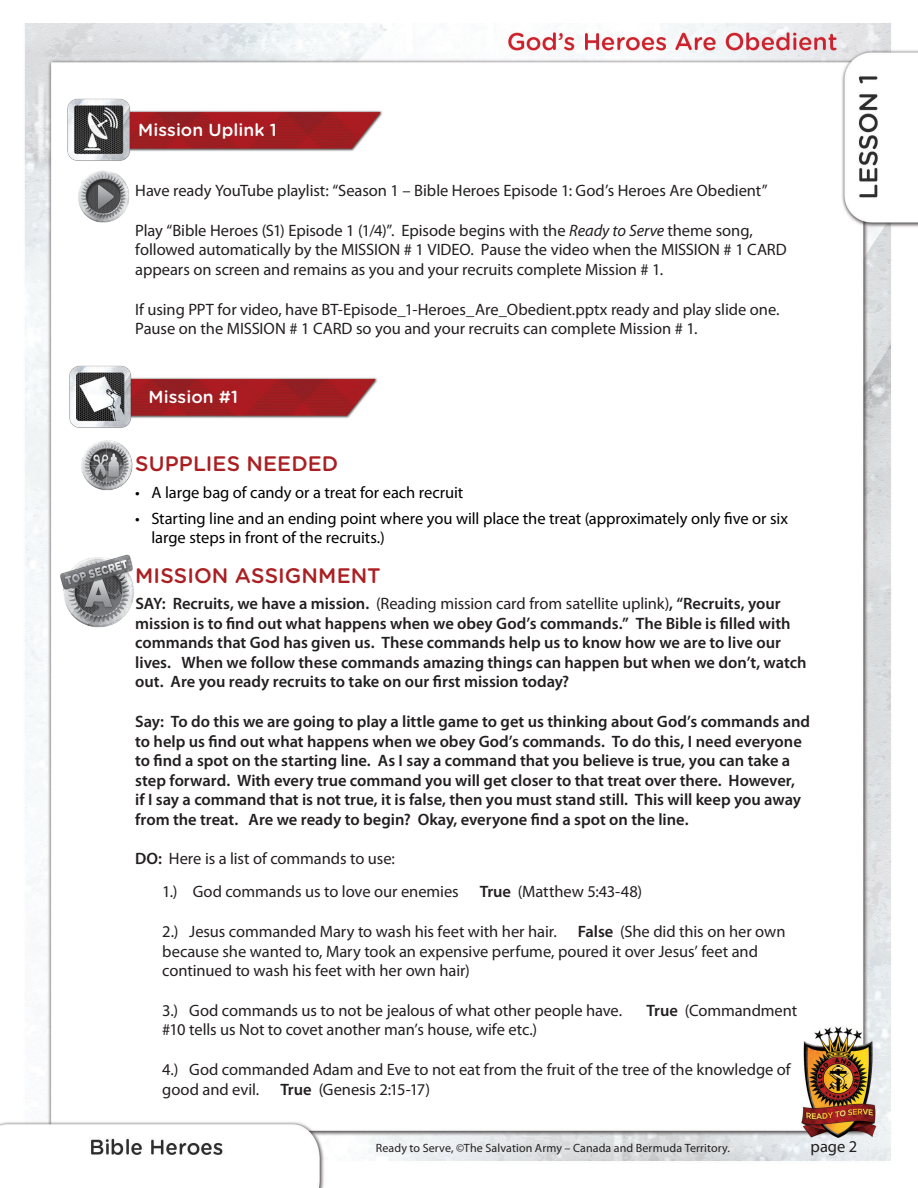
<style>
.page{position:relative;width:918px;height:1188px;background:#fff}
.page>*{position:absolute;margin:0;border:0;box-sizing:border-box;transform-origin:0 0}
.subheads{font:500 21px "Gotham Rounded";letter-spacing:.005em;color:#ab1f22}
.HEADERS{font:500 17.4px "Gotham Rounded";letter-spacing:.005em;color:#fff}
.basic{font:16.5px/19.5px "Myriad Pro";letter-spacing:-.005em;color:#231f20}
.basic-2{font:600 16.5px/19.5px "Myriad Pro";color:#231f20}
.t1{font:16.5px/19.5px "Myriad Pro";letter-spacing:-.005em;color:#000}
.basic-3{font:12px "Myriad Pro";letter-spacing:.01em;color:#231f20}
.s1{font-style:italic}
.s2{font-weight:400}
.s3{font-weight:600}
</style>
<div class="page">
<img style="left:0;top:23px;width:918px;height:1165px">
<img style="left:60px;top:555px;width:78px;height:76px">
<img style="left:134px;top:374px;width:244px;height:45px">
<img style="left:69px;top:364px;width:65px;height:66px">
<img style="left:80px;top:439px;width:54px;height:52px">
<img style="left:132px;top:107px;width:251px;height:45px">
<img style="left:67px;top:97px;width:65px;height:66px">
<img style="left:77px;top:169px;width:56px;height:57px">
<p class="HEADERS" style="left:138px;top:118px;width:140px">Mission Uplink 1</p>
<p class="basic" style="left:135px;top:181px;width:634px">Have ready YouTube playlist: “Season 1 – Bible Heroes Episode 1: God’s Heroes Are Obedient”</p>
<p class="basic" style="left:135px;top:220px;width:653px">Play “Bible Heroes (S1) Episode 1 (1/4)”. Episode begins with the <span class="s1">Ready to Serve</span> theme song, followed automatically by the MISSION # 1 VIDEO. Pause the video when the MISSION # 1 CARD appears on screen and remains as you and your recruits complete Mission # 1.</p>
<p class="basic" style="left:135px;top:299px;width:646px">If using PPT for video, have BT-Episode_1-Heroes_Are_Obedient.pptx ready and play slide one.<br>Pause on the MISSION # 1 CARD so you and your recruits can complete Mission # 1.</p>
<p class="HEADERS" style="left:149px;top:384px;width:91px">Mission #1</p>
<p class="subheads" style="left:135px;top:449px;width:205px">SUPPLIES NEEDED</p>
<p class="t1" style="left:135px;top:482px;width:330px">• A large bag of candy or a treat for each recruit</p>
<p class="t1" style="left:151px;top:508px;width:638px;text-indent:-16px">• Starting line and an ending point where you will place the treat (approximately only five or six large steps in front of the recruits.)</p>
<p class="subheads" style="left:135px;top:561px;width:247px">MISSION ASSIGNMENT</p>
<p class="basic-2" style="left:135px;top:594px;width:673px">SAY: Recruits, we have a mission. <span class="s2">(Reading mission card from satellite uplink)</span>, “Recruits, your mission is to find out what happens when we obey God’s commands.” The Bible is filled with commands that God has given us. These commands help us to know how we are to live our lives. When we follow these commands amazing things can happen but when we don’t, watch out. Are you ready recruits to take on our first mission today?</p>
<p class="basic-2" style="left:135px;top:712px;width:676px">Say: To do this we are going to play a little game to get us thinking about God’s commands and to help us find out what happens when we obey God’s commands. To do this, I need everyone to find a spot on the starting line. As I say a command that you believe is true, you can take a step forward. With every true command you will get closer to that treat over there. However,<br>if I say a command that is not true, it is false, then you must stand still. This will keep you away from the treat. Are we ready to begin? Okay, everyone find a spot on the line.</p>
<p class="basic" style="left:135px;top:849px;width:261px"><span class="s3">DO:</span> Here is a list of commands to use:</p>
<p class="basic" style="left:162px;top:882px;width:298px">1.) God commands us to love our enemies</p>
<p class="basic" style="left:480px;top:882px;width:164px"><span class="s3">True</span> (Matthew 5:43-48)</p>
<p class="basic" style="left:162px;top:922px;width:396px">2.) Jesus commanded Mary to wash his feet with her hair.</p>
<p class="basic" style="left:162px;top:922px;width:625px;text-indent:416px"><span class="s3">False</span> (She did this on her own because she wanted to, Mary took an expensive perfume, poured it over Jesus’ feet and continued to wash his feet with her own hair)</p>
<p class="basic" style="left:162px;top:1000px;width:461px">3.) God commands us to not be jealous of what other people have.</p>
<p class="basic" style="left:647px;top:1000px;width:152px"><span class="s3">True</span> (Commandment</p>
<p class="basic" style="left:162px;top:1020px;width:376px">#10 tells us Not to covet another man’s house, wife etc.)</p>
<p class="basic" style="left:162px;top:1060px;width:630px">4.) God commanded Adam and Eve to not eat from the fruit of the tree of the knowledge of good and evil.</p>
<p class="basic" style="left:280px;top:1079px;width:151px"><span class="s3">True</span> (Genesis 2:15-17)</p>
<p class="basic-3" style="left:376px;top:1141px;width:356px">Ready to Serve, ©The Salvation Army – Canada and Bermuda Territory.</p>
<p class="basic" style="left:811px;top:1136px;width:48px">page 2</p>
</div>
